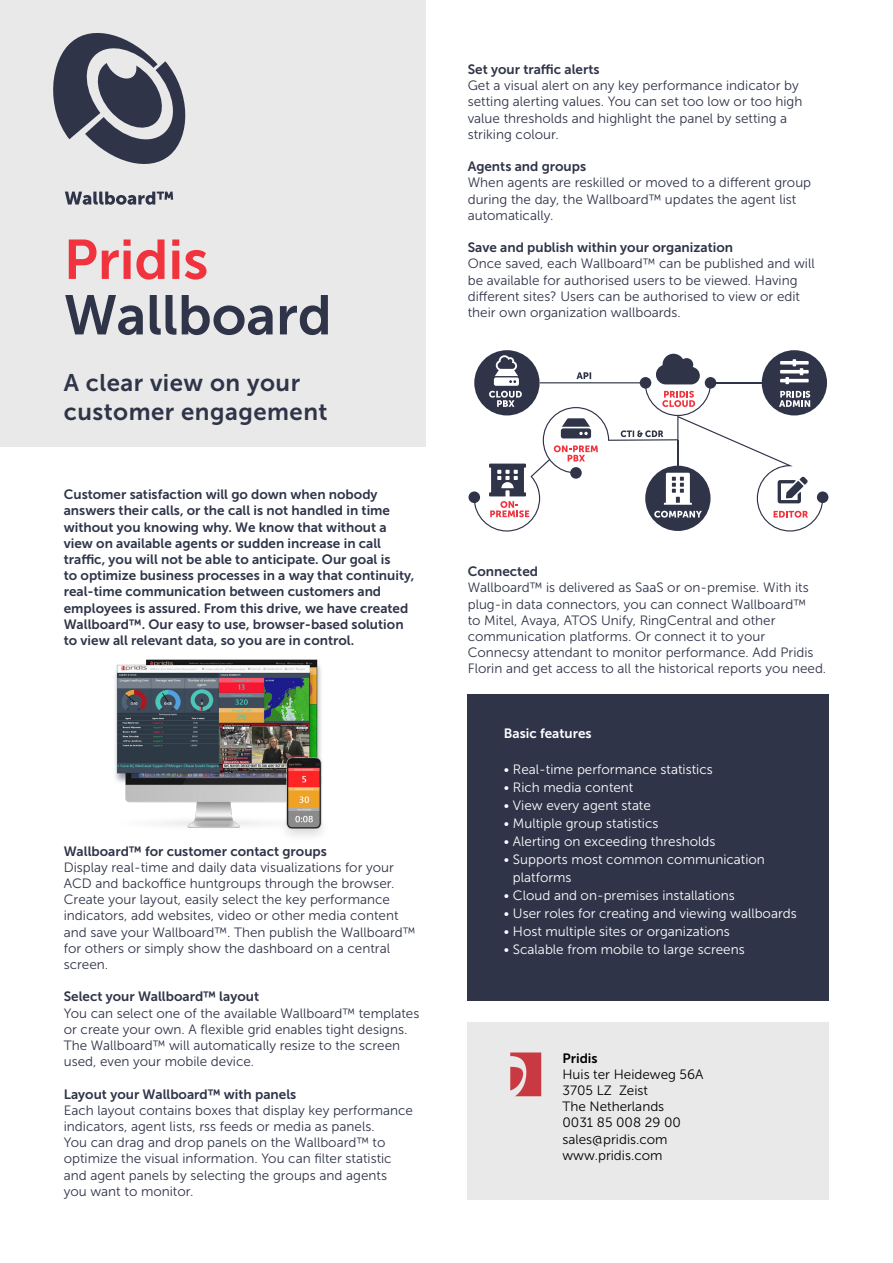
<style>
.page{position:relative;width:893px;height:1263px;background:#fff}
.page>*{position:absolute;margin:0;border:0;box-sizing:border-box;transform-origin:0 0}
.t1{font:55.5px "Museo Sans 700";color:#2f3448}
.t2{font:55.5px "Museo Sans 700";color:#f0333c}
.t3{font:24px/28.5px "Museo Sans 700";letter-spacing:.02em;color:#2f3448}
.t4{font:13.5px/16.2px "Museo Sans 300";color:#2f3448}
.t5{font:13.5px/16.2px "Museo Sans 700";color:#2f3448}
.t6{font:13.5px/18px "Museo Sans 300";color:#fff}
.t7{font:13.5px/16.2px "Museo Sans 300";color:#000}
.t8{font:13.5px "Museo Sans 700";color:#fff}
.t9{font:13.5px "Museo Sans 700";color:#000}
</style>
<div class="page">
<img style="left:115px;top:659px;width:208px;height:178px">
<div style="left:468px;top:1022px;width:361px;height:177px;background:#e9e9e9"></div>
<svg style="left:510px;top:1052px;width:31px;height:44px"></svg>
<div style="left:468px;top:694px;width:361px;height:306px;background:#2f3448"></div>
<div style="left:0;top:0;width:425px;height:446px;background:#e9e9e9"></div>
<svg style="left:53px;top:33px;width:133px;height:131px"></svg>
<svg style="left:65px;top:192px;width:108px;height:13px"></svg>
<svg style="left:474px;top:350px;width:66px;height:65px"></svg>
<div style="left:762px;top:350px;width:65px;height:65px;background:#2f3448;border-radius:50%"></div>
<svg style="left:468px;top:491px;width:12px;height:12px"></svg>
<div style="left:817px;top:491px;width:11px;height:12px;background:#2f3448;border-radius:50%"></div>
<svg style="left:474px;top:354px;width:349px;height:177px"></svg>
<h1 class="t2" style="left:64px;top:229px;width:146px">Pridis</h1>
<h1 class="t1" style="left:64px;top:284px;width:269px">Wallboard</h1>
<h2 class="t3" style="left:64px;top:369px;width:265px">A clear view on your customer engagement</h2>
<p class="t5" style="left:64px;top:486px;width:352px">Customer satisfaction will go down when nobody answers their calls, or the call is not handled in time without you knowing why. We know that without a view on available agents or sudden increase in call traffic, you will not be able to anticipate. Our goal is<br>to optimize business processes in a way that continuity, real-time communication between customers and employees is assured. From this drive, we have created Wallboard™. Our easy to use, browser-based solution to view all relevant data, so you are in control.</p>
<p class="t5" style="left:64px;top:843px;width:265px">Wallboard™ for customer contact groups</p>
<p class="t4" style="left:64px;top:859px;width:353px">Display real-time and daily data visualizations for your ACD and backoffice huntgroups through the browser.<br>Create your layout, easily select the key performance indicators, add websites, video or other media content and save your Wallboard™. Then publish the Wallboard™ for others or simply show the dashboard on a central screen.</p>
<p class="t5" style="left:64px;top:989px;width:197px">Select your Wallboard™ layout</p>
<p class="t4" style="left:64px;top:1005px;width:357px">You can select one of the available Wallboard™ templates or create your own. A flexible grid enables tight designs.<br>The Wallboard™ will automatically resize to the screen used, even your mobile device.</p>
<p class="t5" style="left:64px;top:1086px;width:234px">Layout your Wallboard™ with panels</p>
<p class="t4" style="left:64px;top:1102px;width:351px">Each layout contains boxes that display key performance indicators, agent lists, rss feeds or media as panels.<br>You can drag and drop panels on the Wallboard™ to optimize the visual information. You can filter statistic and agent panels by selecting the groups and agents you want to monitor.</p>
<p class="t5" style="left:468px;top:61px;width:133px">Set your traffic alerts</p>
<p class="t4" style="left:468px;top:77px;width:336px">Get a visual alert on any key performance indicator by setting alerting values. You can set too low or too high value thresholds and highlight the panel by setting a striking colour.</p>
<p class="t5" style="left:468px;top:158px;width:120px">Agents and groups</p>
<p class="t4" style="left:468px;top:175px;width:345px">When agents are reskilled or moved to a different group during the day, the Wallboard™ updates the agent list automatically.</p>
<p class="t5" style="left:468px;top:239px;width:267px">Save and publish within your organization</p>
<p class="t4" style="left:468px;top:256px;width:348px">Once saved, each Wallboard™ can be published and will be available for authorised users to be viewed. Having different sites? Users can be authorised to view or edit their own organization wallboards.</p>
<p class="t5" style="left:468px;top:563px;width:72px">Connected</p>
<p class="t4" style="left:468px;top:580px;width:360px">Wallboard™ is delivered as SaaS or on-premise. With its plug-in data connectors, you can connect Wallboard™<br>to Mitel, Avaya, ATOS Unify, RingCentral and other communication platforms. Or connect it to your Connecsy attendant to monitor performance. Add Pridis Florin and get access to all the historical reports you need.</p>
<p class="t8" style="left:504px;top:726px;width:89px">Basic features</p>
<p class="t6" style="left:504px;top:760px;width:210px">• Real-time performance statistics</p>
<p class="t6" style="left:504px;top:778px;width:131px">• Rich media content</p>
<p class="t6" style="left:504px;top:796px;width:149px">• View every agent state</p>
<p class="t6" style="left:504px;top:814px;width:156px">• Multiple group statistics</p>
<p class="t6" style="left:504px;top:832px;width:213px">• Alerting on exceeding thresholds</p>
<p class="t6" style="left:513px;top:850px;width:253px;text-indent:-9px">• Supports most common communication platforms</p>
<p class="t6" style="left:504px;top:886px;width:232px">• Cloud and on-premises installations</p>
<p class="t6" style="left:504px;top:904px;width:294px">• User roles for creating and viewing wallboards</p>
<p class="t6" style="left:504px;top:922px;width:227px">• Host multiple sites or organizations</p>
<p class="t6" style="left:504px;top:940px;width:242px">• Scalable from mobile to large screens</p>
<p class="t9" style="left:562px;top:1050px;width:37px">Pridis</p>
<p class="t7" style="left:562px;top:1066px;width:143px">Huis ter Heideweg 56A<br>3705 LZ Zeist<br>The Netherlands<br>0031 85 008 29 00 sales@pridis.com www.pridis.com</p>
</div>
